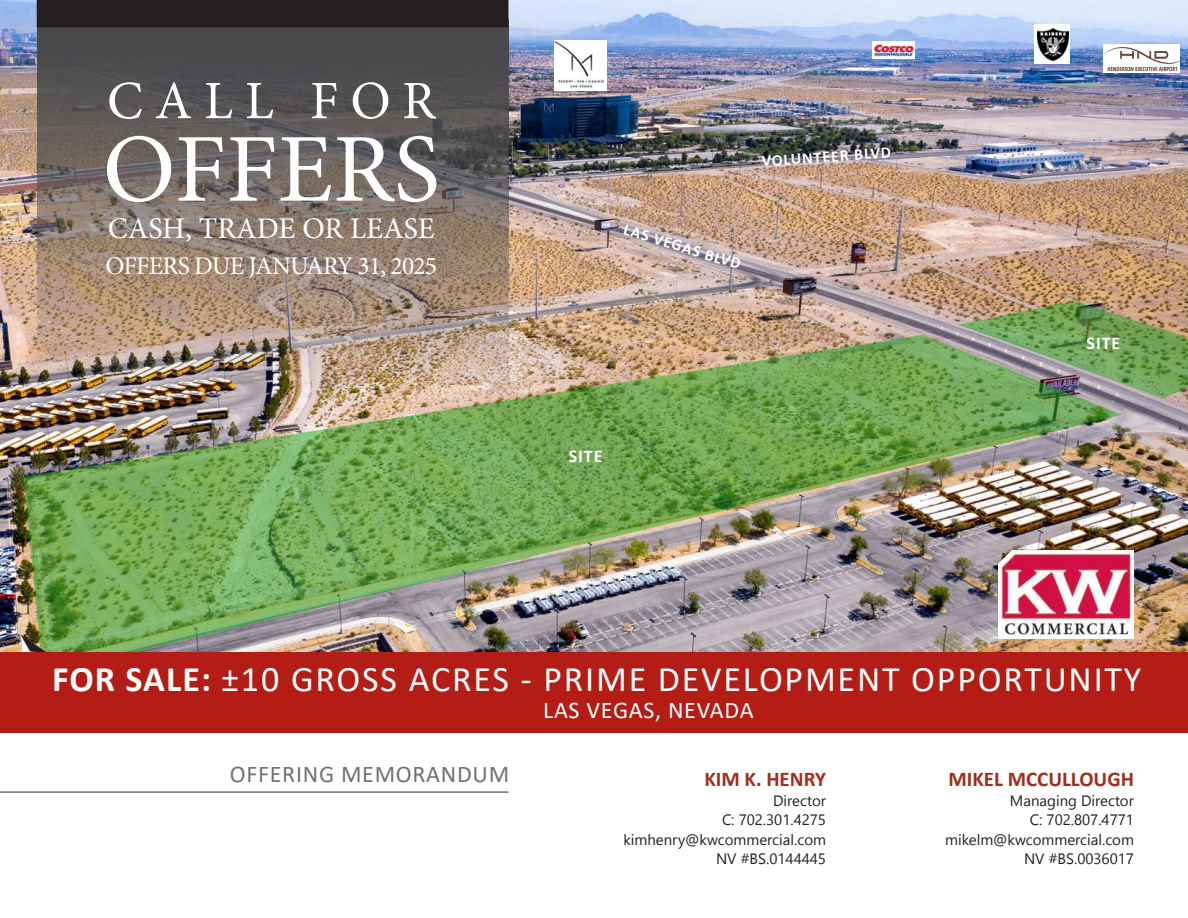
<style>
.page{position:relative;width:1188px;height:918px;background:#fff}
.page>*{position:absolute;margin:0;border:0;box-sizing:border-box;transform-origin:0 0}
.t1{font:97.5px "Minion Pro";color:#fff}
.t2{font:54px "Minion Pro";letter-spacing:.22em;color:#fff}
.Body_Copy{font:36px "Calibri";letter-spacing:.05em;color:#fff}
.t3{font:30px "Minion Pro";color:#fff}
.t4{font:25.5px "Minion Pro";letter-spacing:-.03em;color:#fff}
.Body_Copy-2{font:24px "Calibri";letter-spacing:.03em;color:#717275}
.Body_Copy-3{font:24px "Calibri";letter-spacing:.03em;color:#fff}
.Body_Copy-4{font:700 21px "Calibri";color:#9f2e1c}
.Body_Copy-5{font:700 18px "Calibri";letter-spacing:.05em;color:#fff}
.Body_Copy-6{font:700 16.2px "Calibri";color:#fff}
.Body_Copy-7{font:15px "Nirmala UI";color:#231f20}
.s1{font-weight:700}
</style>
<div class="page">
<img style="left:0;top:0;width:1188px;height:652px">
<img style="left:24px;top:335px;width:1098px;height:317px">
<img style="left:958px;top:301px;width:230px;height:97px">
<div style="left:1104px;top:44px;width:76px;height:29px;background:#fff"></div>
<img style="left:1104px;top:47px;width:76px;height:24px">
<img style="left:1035px;top:24px;width:35px;height:40px">
<img style="left:554px;top:40px;width:53px;height:50px">
<img style="left:7px;top:626px;width:44px;height:26px">
<div style="left:0;top:652px;width:1188px;height:81px;background:#b41d15"></div>
<img style="left:998px;top:550px;width:136px;height:89px">
<hr style="left:0;top:791px;width:508px;height:2px;background:#717275">
<img style="left:872px;top:42px;width:43px;height:17px">
<img style="left:37px;top:27px;width:471px;height:404px">
<div style="left:37px;top:0;width:471px;height:27px;background:#231f20"></div>
<p class="t2" style="left:107px;top:65px;width:330px">CALL FOR</p>
<p class="t1" style="left:103px;top:104px;width:339px">OFFERS</p>
<p class="t3" style="left:108px;top:208px;width:328px">CASH, TRADE OR LEASE</p>
<p class="t4" style="left:105px;top:249px;width:333px">OFFERS DUE JANUARY 31, 2025</p>
<p class="Body_Copy-6" style="left:761px;top:150px;width:131px;rotate:-4deg">VOLUNTEER BLVD</p>
<p class="Body_Copy-6" style="left:627px;top:218px;width:123px;rotate:17deg">LAS VEGAS BLVD</p>
<p class="Body_Copy-5" style="left:569px;top:443px;width:35px">SITE</p>
<p class="Body_Copy-5" style="left:1087px;top:330px;width:35px">SITE</p>
<p class="Body_Copy" style="left:52px;top:654px;width:1091px"><span class="s1">FOR SALE:</span> ±10 GROSS ACRES - PRIME DEVELOPMENT OPPORTUNITY</p>
<p class="Body_Copy-2" style="left:230px;top:757px;width:281px">OFFERING MEMORANDUM</p>
<p class="Body_Copy-3" style="left:543px;top:693px;width:212px">LAS VEGAS, NEVADA</p>
<p class="Body_Copy-4" style="left:704px;top:764px;width:123px">KIM K. HENRY</p>
<p class="Body_Copy-7" style="left:773px;top:788px;width:54px">Director</p>
<p class="Body_Copy-7" style="left:722px;top:808px;width:106px">C: 702.301.4275</p>
<p class="Body_Copy-7" style="left:623px;top:827px;width:204px">kimhenry@kwcommercial.com</p>
<p class="Body_Copy-7" style="left:716px;top:847px;width:111px">NV #BS.0144445</p>
<p class="Body_Copy-4" style="left:948px;top:764px;width:187px">MIKEL MCCULLOUGH</p>
<p class="Body_Copy-7" style="left:1010px;top:788px;width:126px">Managing Director</p>
<p class="Body_Copy-7" style="left:1030px;top:808px;width:106px">C: 702.807.4771</p>
<p class="Body_Copy-7" style="left:945px;top:827px;width:190px">mikelm@kwcommercial.com</p>
<p class="Body_Copy-7" style="left:1024px;top:847px;width:111px">NV #BS.0036017</p>
</div>
